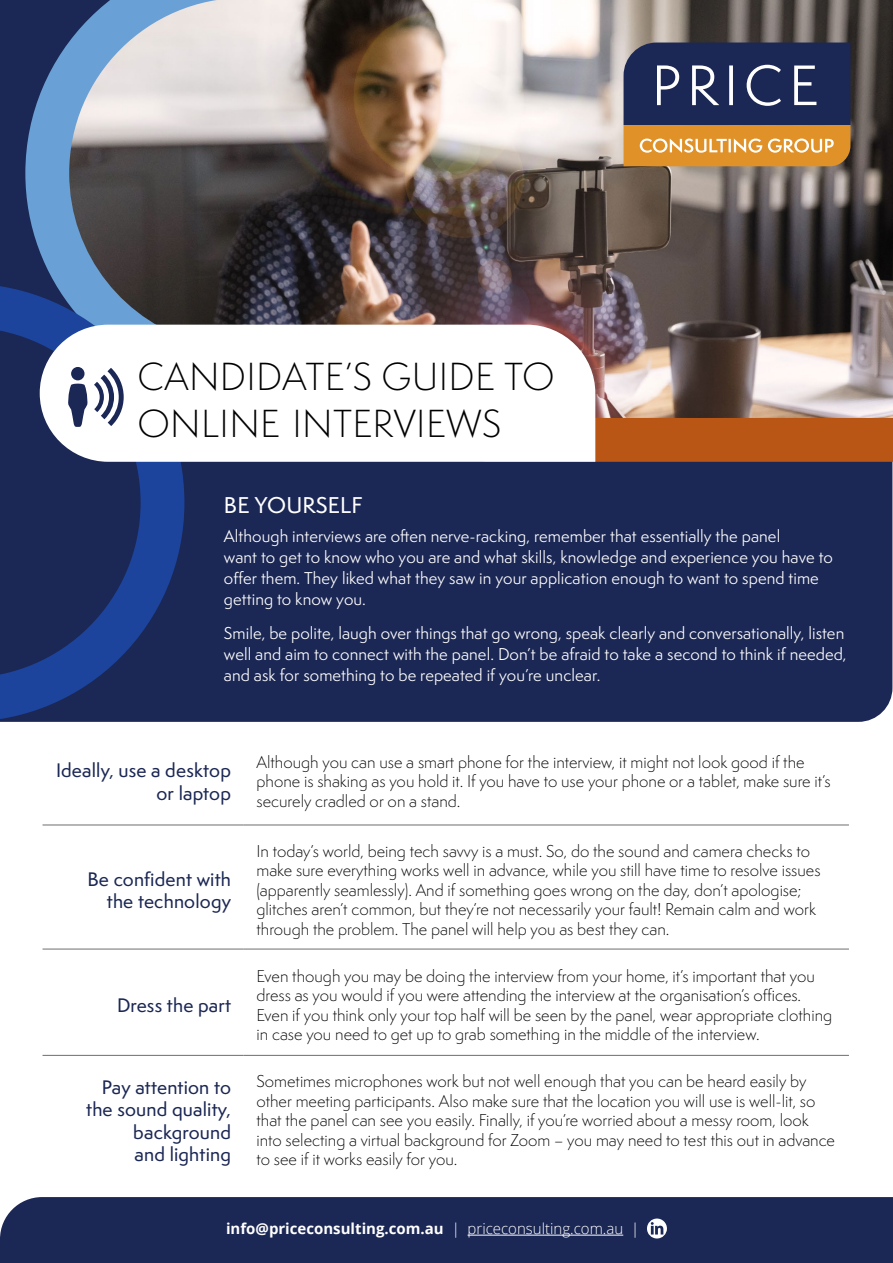
<style>
.page{position:relative;width:893px;height:1263px;background:#fff}
.page>*{position:absolute;margin:0;border:0;box-sizing:border-box;transform-origin:0 0}
.price_H1{font:300 36px/46.5px "Semplicita Pro";letter-spacing:.01em;color:#000}
.price_H2{font:500 21px "Semplicita Pro";letter-spacing:.01em;color:#fff}
.price_H2-2{font:500 18px/22.5px "Semplicita Pro";letter-spacing:.01em;color:#1b2754;text-align:right}
.price_body{font:300 15.75px/19.5px "Semplicita Pro";color:#000}
.price_body-2{font:15.75px/21px "Semplicita Pro";letter-spacing:.005em;color:#fff}
.price_body-3{font:700 15px "Open Sans";color:#fff}
.s1{font-weight:300}
</style>
<div class="page">
<div style="left:0;top:0;width:892px;height:722px;background:#1b2754"></div>
<img style="left:266px;top:0;width:627px;height:325px">
<svg style="left:25px;top:0;width:241px;height:325px;background:#767e8c"></svg>
<img style="left:466px;top:23px;width:427px;height:439px">
<svg style="left:0;top:283px;width:184px;height:439px;background:#1f346b"></svg>
<svg style="left:40px;top:325px;width:555px;height:137px"></svg>
<svg style="left:624px;top:43px;width:226px;height:123px;background:#6a5a57"></svg>
<hr style="left:43px;top:825px;width:201px;height:1px;background:#6e6e6e">
<hr style="left:244px;top:825px;width:605px;height:1px;background:#6e6e6e">
<hr style="left:43px;top:949px;width:201px;height:1px;background:#6e6e6e">
<hr style="left:244px;top:949px;width:605px;height:1px;background:#6e6e6e">
<hr style="left:43px;top:1055px;width:201px;height:1px;background:#6e6e6e">
<hr style="left:244px;top:1055px;width:605px;height:1px;background:#6e6e6e">
<svg style="left:68px;top:367px;width:56px;height:60px"></svg>
<div style="left:0;top:1197px;width:893px;height:66px;background:#1b2754"></div>
<hr style="left:468px;top:1235px;width:155px;height:1px;background:#fff">
<svg style="left:647px;top:1218px;width:20px;height:20px"></svg>
<h1 class="price_H1" style="left:137px;top:353px;width:419px">CANDIDATE’S GUIDE TO<br>ONLINE INTERVIEWS</h1>
<h2 class="price_H2" style="left:224px;top:490px;width:140px">BE YOURSELF</h2>
<p class="price_body-2" style="left:224px;top:525px;width:610px">Although interviews are often nerve-racking, remember that essentially the panel<br>want to get to know who you are and what skills, knowledge and experience you have to offer them. They liked what they saw in your application enough to want to spend time getting to know you.</p>
<p class="price_body-2" style="left:224px;top:622px;width:624px">Smile, be polite, laugh over things that go wrong, speak clearly and conversationally, listen well and aim to connect with the panel. Don’t be afraid to take a second to think if needed, and ask for something to be repeated if you’re unclear.</p>
<h2 class="price_H2-2" style="left:56px;top:759px;width:176px">Ideally, use a desktop or laptop</h2>
<p class="price_body" style="left:256px;top:752px;width:576px">Although you can use a smart phone for the interview, it might not look good if the phone is shaking as you hold it. If you have to use your phone or a tablet, make sure it’s securely cradled or on a stand.</p>
<h2 class="price_H2-2" style="left:87px;top:868px;width:145px">Be confident with the technology</h2>
<h2 class="price_H2-2" style="left:117px;top:994px;width:115px">Dress the part</h2>
<p class="price_body" style="left:256px;top:841px;width:566px">In today’s world, being tech savvy is a must. So, do the sound and camera checks to make sure everything works well in advance, while you still have time to resolve issues (apparently seamlessly). And if something goes wrong on the day, don’t apologise; glitches aren’t common, but they’re not necessarily your fault! Remain calm and work through the problem. The panel will help you as best they can.</p>
<p class="price_body" style="left:256px;top:966px;width:577px">Even though you may be doing the interview from your home, it’s important that you dress as you would if you were attending the interview at the organisation’s offices.<br>Even if you think only your top half will be seen by the panel, wear appropriate clothing in case you need to get up to grab something in the middle of the interview.</p>
<h2 class="price_H2-2" style="left:86px;top:1076px;width:146px">Pay attention to the sound quality, background<br>and lighting</h2>
<p class="price_body" style="left:256px;top:1071px;width:580px">Sometimes microphones work but not well enough that you can be heard easily by other meeting participants. Also make sure that the location you will use is well-lit, so that the panel can see you easily. Finally, if you’re worried about a messy room, look into selecting a virtual background for Zoom – you may need to test this out in advance to see if it works easily for you.</p>
<p class="price_body-3" style="left:226px;top:1218px;width:415px">info@priceconsulting.com.au <span class="s1">| priceconsulting.com.au |</span></p>
</div>
